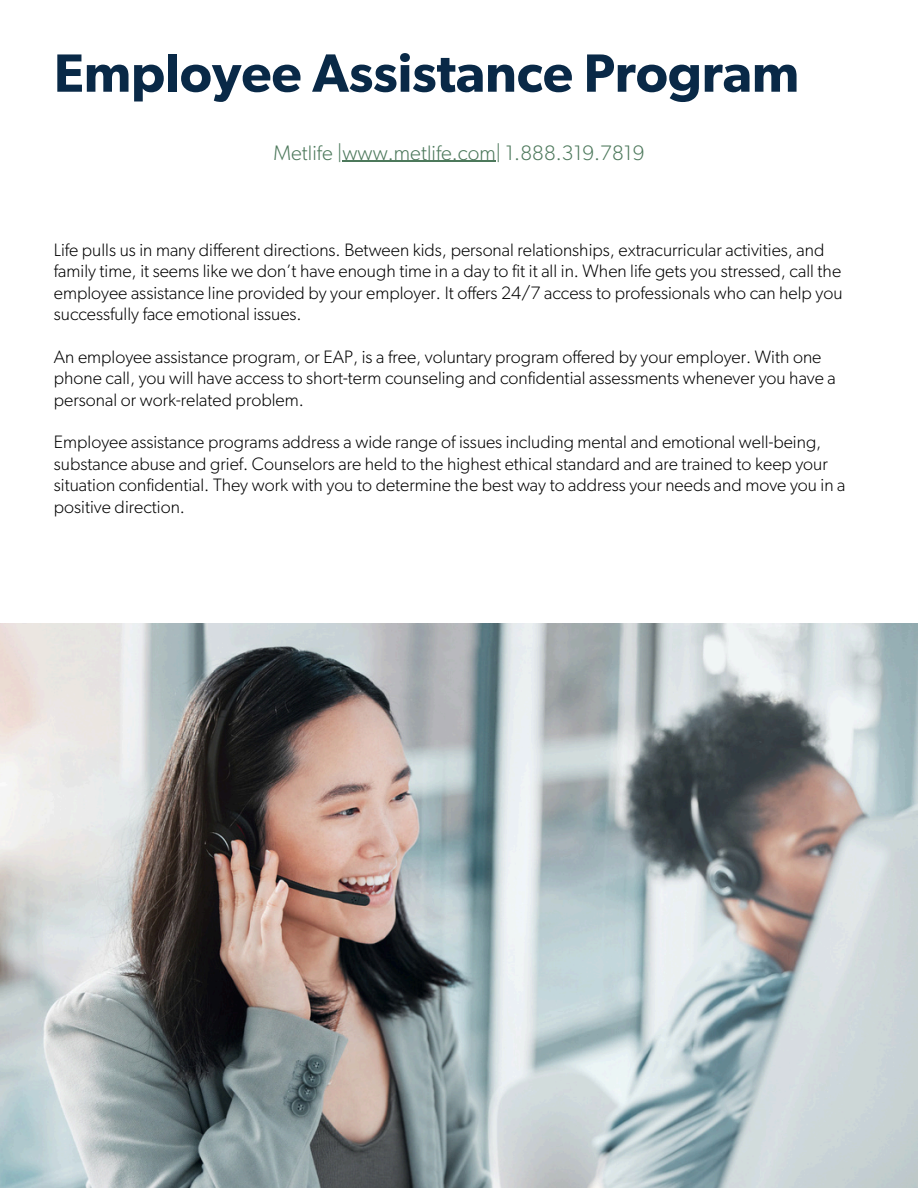
<style>
.page{position:relative;width:918px;height:1188px;background:#fff}
.page>*{position:absolute;margin:0;border:0;box-sizing:border-box;transform-origin:0 0}
.t1{font:600 54px "Gibson";color:#092947}
.t2{font:300 21px "Gibson";letter-spacing:.005em;color:#4c785b}
.t3{font:300 18px/21.3px "Gibson";color:#000}
</style>
<div class="page">
<img style="left:0;top:624px;width:918px;height:564px">
<hr style="left:342px;top:161px;width:154px;height:1px;background:#4c785b">
<p class="t1" style="left:54px;top:49px;width:747px">Employee Assistance Program</p>
<p class="t2" style="left:274px;top:143px;width:372px">Metlife |www.metlife.com| 1.888.319.7819</p>
<h2 class="t3" style="left:54px;top:240px;width:790px">Life pulls us in many different directions. Between kids, personal relationships, extracurricular activities, and family time, it seems like we don’t have enough time in a day to fit it all in. When life gets you stressed, call the employee assistance line provided by your employer. It offers 24/7 access to professionals who can help you successfully face emotional issues.</h2>
<p class="t3" style="left:54px;top:347px;width:783px">An employee assistance program, or EAP, is a free, voluntary program offered by your employer. With one phone call, you will have access to short-term counseling and confidential assessments whenever you have a personal or work-related problem.</p>
<p class="t3" style="left:54px;top:432px;width:793px">Employee assistance programs address a wide range of issues including mental and emotional well-being, substance abuse and grief. Counselors are held to the highest ethical standard and are trained to keep your situation confidential. They work with you to determine the best way to address your needs and move you in a positive direction.</p>
</div>
